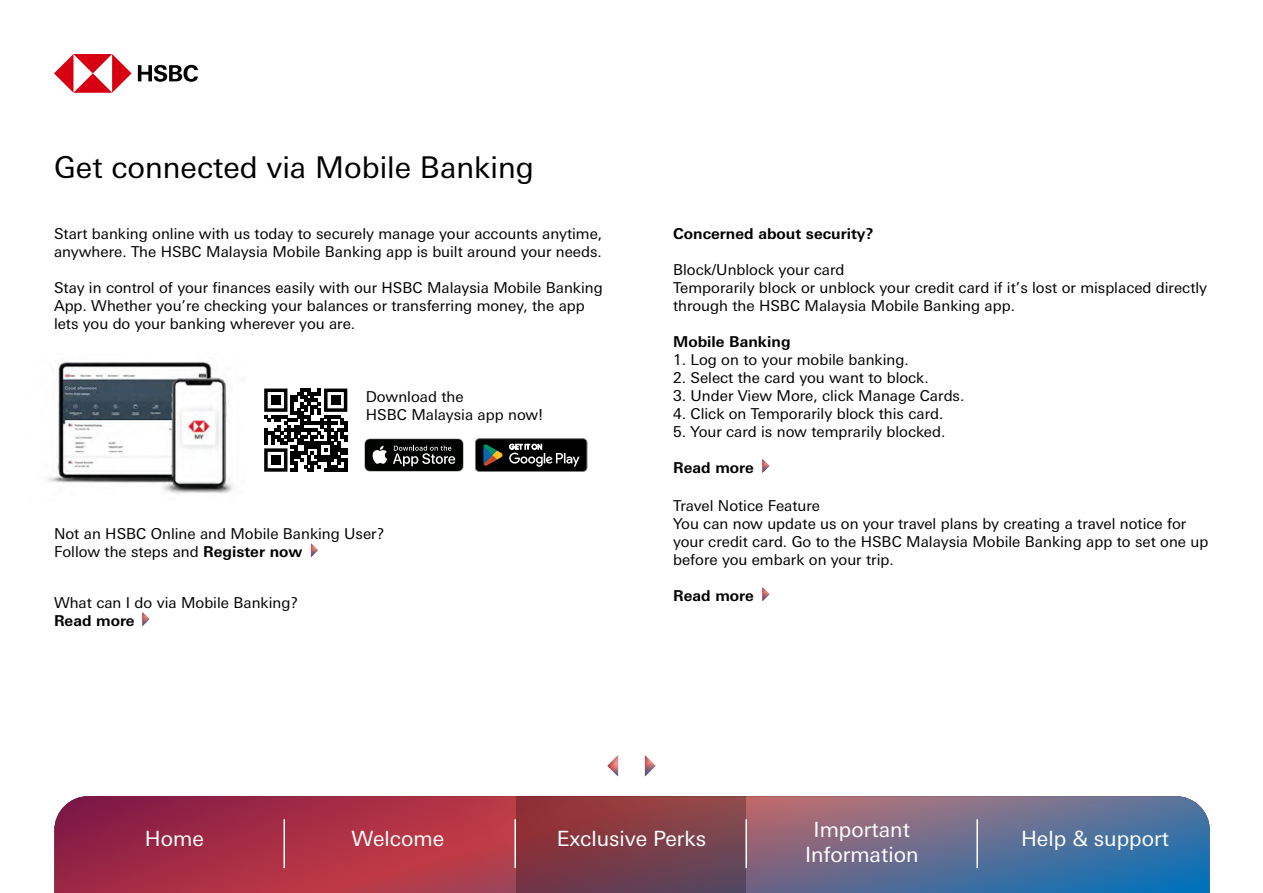
<style>
.page{position:relative;width:1263px;height:893px;background:#fff}
.page>*{position:absolute;margin:0;border:0;box-sizing:border-box;transform-origin:0 0}
.t1{font:30px "Univers Nextfor HSBC";color:#000}
.t2{font:21px/25.2px "Univers Nextfor HSBC";color:#fff;text-align:center}
.t3{font:15px/18px "Univers Nextfor HSBC";color:#000}
.t4{font:700 15px "Univers Nextfor HSBC";color:#000}
.s1{font-weight:700}
</style>
<div class="page">
<svg style="left:54px;top:54px;width:78px;height:39px"></svg>
<svg style="left:138px;top:65px;width:60px;height:17px"></svg>
<svg style="left:762px;top:459px;width:7px;height:14px"></svg>
<svg style="left:311px;top:543px;width:7px;height:14px"></svg>
<svg style="left:142px;top:612px;width:7px;height:14px"></svg>
<svg style="left:762px;top:587px;width:7px;height:14px"></svg>
<svg style="left:264px;top:389px;width:83px;height:83px"></svg>
<div style="left:271px;top:395px;width:10px;height:10px;background:#000"></div>
<div style="left:331px;top:395px;width:10px;height:10px;background:#000"></div>
<div style="left:271px;top:455px;width:10px;height:10px;background:#000"></div>
<svg style="left:364px;top:438px;width:100px;height:34px;background:#383a38"></svg>
<svg style="left:475px;top:438px;width:112px;height:34px;background:#2d2e2d"></svg>
<img style="left:47px;top:362px;width:186px;height:132px">
<svg style="left:54px;top:796px;width:108px;height:97px;background:#94284a"></svg>
<svg style="left:162px;top:796px;width:1048px;height:97px;background:#825472"></svg>
<svg style="left:516px;top:796px;width:229px;height:97px;background:#7d3c47"></svg>
<hr style="left:283px;top:819px;width:2px;height:49px;background:#fff">
<hr style="left:514px;top:819px;width:2px;height:49px;background:#fff">
<hr style="left:745px;top:819px;width:2px;height:49px;background:#fff">
<hr style="left:976px;top:819px;width:2px;height:49px;background:#fff">
<svg style="left:607px;top:755px;width:11px;height:21px"></svg>
<svg style="left:645px;top:755px;width:10px;height:21px"></svg>
<h1 class="t1" style="left:54px;top:146px;width:481px">Get connected via Mobile Banking</h1>
<p class="t3" style="left:54px;top:223px;width:550px">Start banking online with us today to securely manage your accounts anytime, anywhere. The HSBC Malaysia Mobile Banking app is built around your needs.</p>
<p class="t3" style="left:54px;top:277px;width:550px">Stay in control of your finances easily with our HSBC Malaysia Mobile Banking<br>App. Whether you’re checking your balances or transferring money, the app lets you do your banking wherever you are.</p>
<p class="t3" style="left:366px;top:386px;width:178px">Download the<br>HSBC Malaysia app now!</p>
<p class="t3" style="left:54px;top:524px;width:332px">Not an HSBC Online and Mobile Banking User?<br>Follow the steps and <span class="s1">Register now</span></p>
<p class="t3" style="left:54px;top:593px;width:246px">What can I do via Mobile Banking?</p>
<p class="t4" style="left:54px;top:610px;width:82px">Read more</p>
<p class="t4" style="left:673px;top:223px;width:202px">Concerned about security?</p>
<p class="t3" style="left:673px;top:259px;width:536px">Block/Unblock your card<br>Temporarily block or unblock your credit card if it’s lost or misplaced directly through the HSBC Malaysia Mobile Banking app.</p>
<p class="t4" style="left:673px;top:331px;width:119px">Mobile Banking</p>
<p class="t3" style="left:673px;top:349px;width:237px">1. Log on to your mobile banking.</p>
<p class="t3" style="left:673px;top:367px;width:257px">2. Select the card you want to block.</p>
<p class="t3" style="left:673px;top:385px;width:293px">3. Under View More, click Manage Cards.</p>
<p class="t3" style="left:673px;top:403px;width:272px">4. Click on Temporarily block this card.</p>
<p class="t3" style="left:673px;top:421px;width:274px">5. Your card is now temprarily blocked.</p>
<p class="t4" style="left:673px;top:457px;width:82px">Read more</p>
<p class="t3" style="left:673px;top:496px;width:537px">Travel Notice Feature<br>You can now update us on your travel plans by creating a travel notice for your credit card. Go to the HSBC Malaysia Mobile Banking app to set one up before you embark on your trip.</p>
<p class="t4" style="left:673px;top:585px;width:82px">Read more</p>
<h2 class="t2" style="left:145px;top:824px;width:61px">Home</h2>
<h2 class="t2" style="left:352px;top:824px;width:94px">Welcome</h2>
<h2 class="t2" style="left:557px;top:824px;width:151px">Exclusive Perks</h2>
<h2 class="t2" style="left:805px;top:815px;width:115px">Important<br>Information</h2>
<h2 class="t2" style="left:1021px;top:824px;width:149px">Help &amp; support</h2>
</div>
